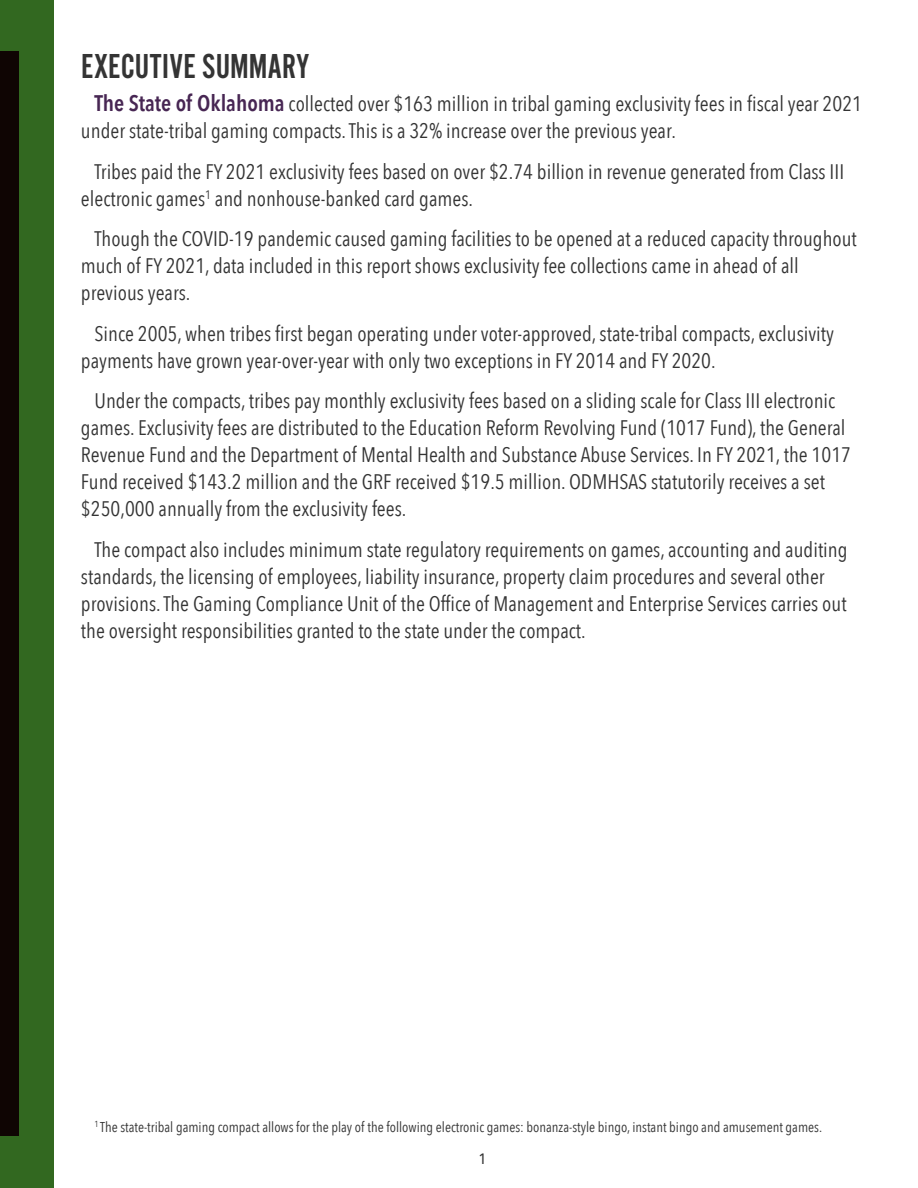
<style>
.page{position:relative;width:918px;height:1188px;background:#fff}
.page>*{position:absolute;margin:0;border:0;box-sizing:border-box;transform-origin:0 0}
.t1{font:36px "Alternate Got No 2 D";color:#343434}
.t2{font:21px/27px "Avenir Next Condensed";color:#343434}
.t3{font:500 15px "Avenir Next Condensed";color:#343434}
.t4{font:14.25px "Avenir Next Condensed";color:#343434}
.s1{font-weight:600;font-size:22.5px;color:#472653}
</style>
<div class="page">
<div style="left:0;top:0;width:54px;height:1188px;background:#326820"></div>
<div style="left:0;top:52px;width:18px;height:1084px;background:#0f0503"></div>
<h2 class="t1" style="left:81px;top:47px;width:230px">EXECUTIVE SUMMARY</h2>
<p class="t2" style="left:81px;top:89px;width:783px;text-indent:14px"><span class="s1">The State of Oklahoma</span> collected over $163 million in tribal gaming exclusivity fees in fiscal year 2021 under state-tribal gaming compacts. This is a 32% increase over the previous year.</p>
<p class="t2" style="left:81px;top:157px;width:765px;text-indent:14px">Tribes paid the FY 2021 exclusivity fees based on over $2.74 billion in revenue generated from Class III electronic games<sup>1</sup> and nonhouse-banked card games.</p>
<p class="t2" style="left:81px;top:224px;width:777px;text-indent:14px">Though the COVID-19 pandemic caused gaming facilities to be opened at a reduced capacity throughout much of FY 2021, data included in this report shows exclusivity fee collections came in ahead of all previous years.</p>
<p class="t2" style="left:81px;top:319px;width:755px;text-indent:14px">Since 2005, when tribes first began operating under voter-approved, state-tribal compacts, exclusivity payments have grown year-over-year with only two exceptions in FY 2014 and FY 2020.</p>
<p class="t2" style="left:81px;top:386px;width:772px;text-indent:14px">Under the compacts, tribes pay monthly exclusivity fees based on a sliding scale for Class III electronic games. Exclusivity fees are distributed to the Education Reform Revolving Fund (1017 Fund), the General Revenue Fund and the Department of Mental Health and Substance Abuse Services. In FY 2021, the 1017<br>Fund received $143.2 million and the GRF received $19.5 million. ODMHSAS statutorily receives a set $250,000 annually from the exclusivity fees.</p>
<p class="t2" style="left:81px;top:535px;width:768px;text-indent:14px">The compact also includes minimum state regulatory requirements on games, accounting and auditing standards, the licensing of employees, liability insurance, property claim procedures and several other provisions. The Gaming Compliance Unit of the Office of Management and Enterprise Services carries out the oversight responsibilities granted to the state under the compact.</p>
<p class="t4" style="left:94px;top:1114px;width:729px"><sup>1</sup> The state-tribal gaming compact allows for the play of the following electronic games: bonanza-style bingo, instant bingo and amusement games.</p>
<p class="t3" style="left:479px;top:1150px;width:9px">1</p>
</div>
